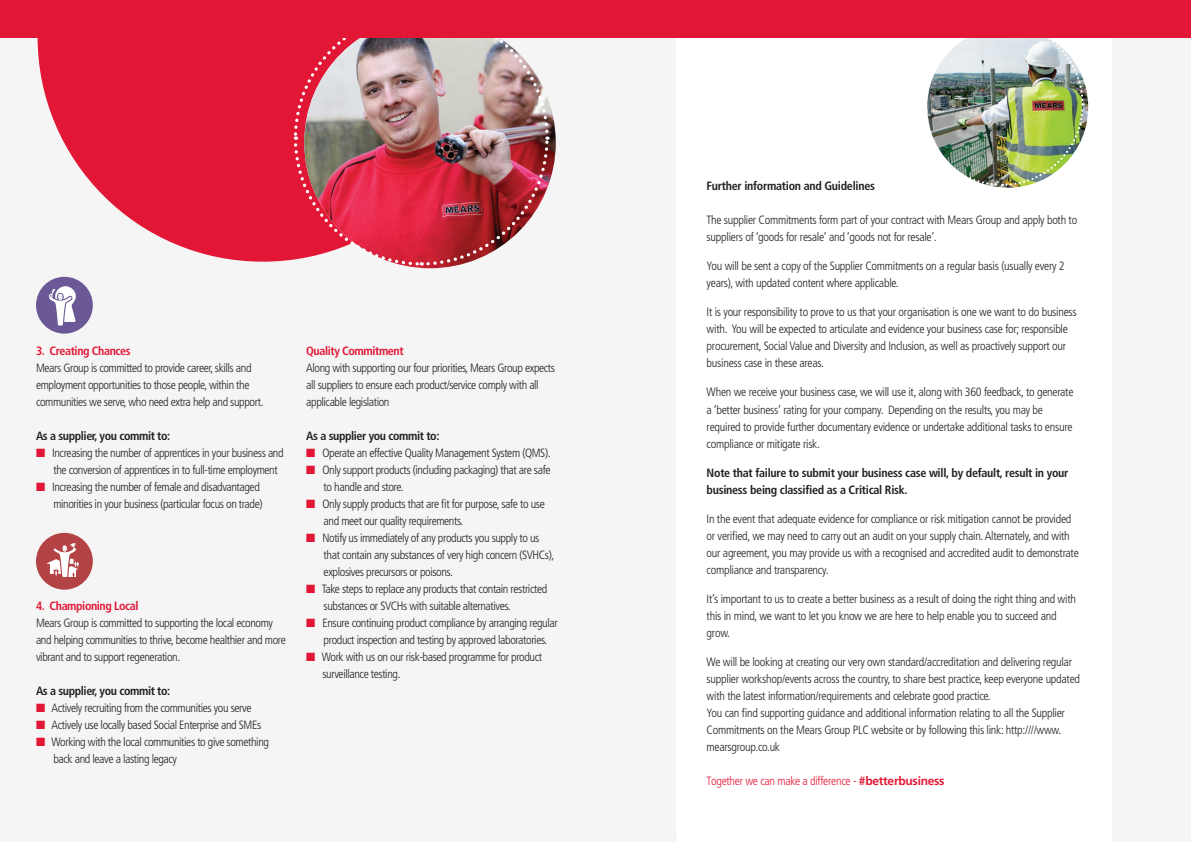
<style>
.page{position:relative;width:1191px;height:842px;background:#fff}
.page>*{position:absolute;margin:0;border:0;box-sizing:border-box;transform-origin:0 0}
.t1{font:300 condensed 12px/17px "Frutiger";letter-spacing:-.02em;color:#231f20}
.t2{font:700 condensed 12px/17px "Frutiger";letter-spacing:-.02em;color:#231f20}
.t3{font:700 condensed 12px "Frutiger";letter-spacing:-.035em;color:#e21736}
.t4{font:300 condensed 12px "Frutiger";letter-spacing:-.02em;color:#e21736}
.s1{color:#e21736}
.s2{font-weight:700;font-stretch:normal}
</style>
<div class="page">
<svg style="left:38px;top:38px;width:254px;height:224px;fill:#e21736"></svg>
<img style="left:292px;top:38px;width:258px;height:229px">
<img style="left:927px;top:38px;width:157px;height:149px">
<div style="left:0;top:0;width:1191px;height:38px;background:#e21736"></div>
<div style="left:36px;top:277px;width:57px;height:57px;background:#6b5997;border-radius:50%"></div>
<svg style="left:49px;top:286px;width:27px;height:40px"></svg>
<div style="left:36px;top:533px;width:57px;height:57px;background:#b24243;border-radius:50%"></div>
<svg style="left:47px;top:543px;width:32px;height:35px"></svg>
<p class="t3" style="left:36px;top:344px;width:96px">3. Creating Chances</p>
<p class="t1" style="left:36px;top:359px;width:229px">Mears Group is committed to provide career, skills and employment opportunities to those people, within the communities we serve, who need extra help and support.</p>
<p class="t2" style="left:36px;top:427px;width:136px">As a supplier, you commit to:</p>
<p class="t1" style="left:53px;top:444px;width:232px;text-indent:-17px"><span class="s1">■</span> Increasing the number of apprentices in your business and the conversion of apprentices in to full-time employment</p>
<p class="t1" style="left:36px;top:478px;width:228px;text-align:right"><span class="s1">■</span> Increasing the number of female and disadvantaged minorities in your business (particular focus on trade)</p>
<p class="t3" style="left:36px;top:599px;width:104px">4. Championing Local</p>
<p class="t1" style="left:36px;top:614px;width:251px">Mears Group is committed to supporting the local economy and helping communities to thrive, become healthier and more vibrant and to support regeneration.</p>
<p class="t2" style="left:36px;top:682px;width:136px">As a supplier, you commit to:</p>
<p class="t1" style="left:36px;top:699px;width:217px"><span class="s1">■</span> Actively recruiting from the communities you serve</p>
<p class="t1" style="left:36px;top:716px;width:227px"><span class="s1">■</span> Actively use locally based Social Enterprise and SMEs</p>
<p class="t1" style="left:53px;top:733px;width:217px;text-indent:-17px"><span class="s1">■</span> Working with the local communities to give something back and leave a lasting legacy</p>
<p class="t3" style="left:306px;top:344px;width:99px">Quality Commitment</p>
<p class="t1" style="left:306px;top:359px;width:250px">Along with supporting our four priorities, Mears Group expects all suppliers to ensure each product/service comply with all applicable legislation</p>
<p class="t2" style="left:306px;top:427px;width:135px">As a supplier you commit to:</p>
<p class="t1" style="left:306px;top:444px;width:246px"><span class="s1">■</span> Operate an effective Quality Management System (QMS).</p>
<p class="t1" style="left:324px;top:461px;width:228px;text-indent:-17px"><span class="s1">■</span> Only support products (including packaging) that are safe to handle and store.</p>
<p class="t1" style="left:324px;top:495px;width:223px;text-indent:-17px"><span class="s1">■</span> Only supply products that are fit for purpose, safe to use and meet our quality requirements.</p>
<p class="t1" style="left:324px;top:529px;width:232px;text-indent:-17px"><span class="s1">■</span> Notify us immediately of any products you supply to us that contain any substances of very high concern (SVHCs), explosives precursors or poisons.</p>
<p class="t1" style="left:324px;top:580px;width:225px;text-indent:-17px"><span class="s1">■</span> Take steps to replace any products that contain restricted substances or SVCHs with suitable alternatives.</p>
<p class="t1" style="left:306px;top:614px;width:253px;text-align:center"><span class="s1">■</span> Ensure continuing product compliance by arranging regular product inspection and testing by approved laboratories.</p>
<p class="t1" style="left:322px;top:648px;width:221px;text-indent:-16px"><span class="s1">■</span> Work with us on our risk-based programme for product surveillance testing.</p>
<p class="t2" style="left:706px;top:178px;width:170px">Further information and Guidelines</p>
<p class="t1" style="left:706px;top:212px;width:372px">The supplier Commitments form part of your contract with Mears Group and apply both to suppliers of ‘goods for resale’ and ‘goods not for resale’.</p>
<p class="t1" style="left:706px;top:258px;width:359px">You will be sent a copy of the Supplier Commitments on a regular basis (usually every 2 years), with updated content where applicable.</p>
<p class="t1" style="left:706px;top:304px;width:371px">It is your responsibility to prove to us that your organisation is one we want to do business with. You will be expected to articulate and evidence your business case for; responsible procurement, Social Value and Diversity and Inclusion, as well as proactively support our business case in these areas.</p>
<p class="t1" style="left:706px;top:384px;width:368px">When we receive your business case, we will use it, along with 360 feedback, to generate a ‘better business’ rating for your company. Depending on the results, you may be required to provide further documentary evidence or undertake additional tasks to ensure compliance or mitigate risk.</p>
<p class="t2" style="left:706px;top:464px;width:363px">Note that failure to submit your business case will, by default, result in your business being classified as a Critical Risk.</p>
<p class="t1" style="left:706px;top:510px;width:373px">In the event that adequate evidence for compliance or risk mitigation cannot be provided or verified, we may need to carry out an audit on your supply chain. Alternately, and with our agreement, you may provide us with a recognised and accredited audit to demonstrate compliance and transparency.</p>
<p class="t1" style="left:706px;top:590px;width:371px">It’s important to us to create a better business as a result of doing the right thing and with this in mind, we want to let you know we are here to help enable you to succeed and grow.</p>
<p class="t1" style="left:706px;top:653px;width:375px">We will be looking at creating our very own standard/accreditation and delivering regular supplier workshop/events across the country, to share best practice, keep everyone updated with the latest information/requirements and celebrate good practice.<br>You can find supporting guidance and additional information relating to all the Supplier Commitments on the Mears Group PLC website or by following this link: http:////www. mearsgroup.co.uk</p>
<p class="t4" style="left:706px;top:774px;width:239px">Together we can make a difference - <span class="s2">#betterbusiness</span></p>
</div>
